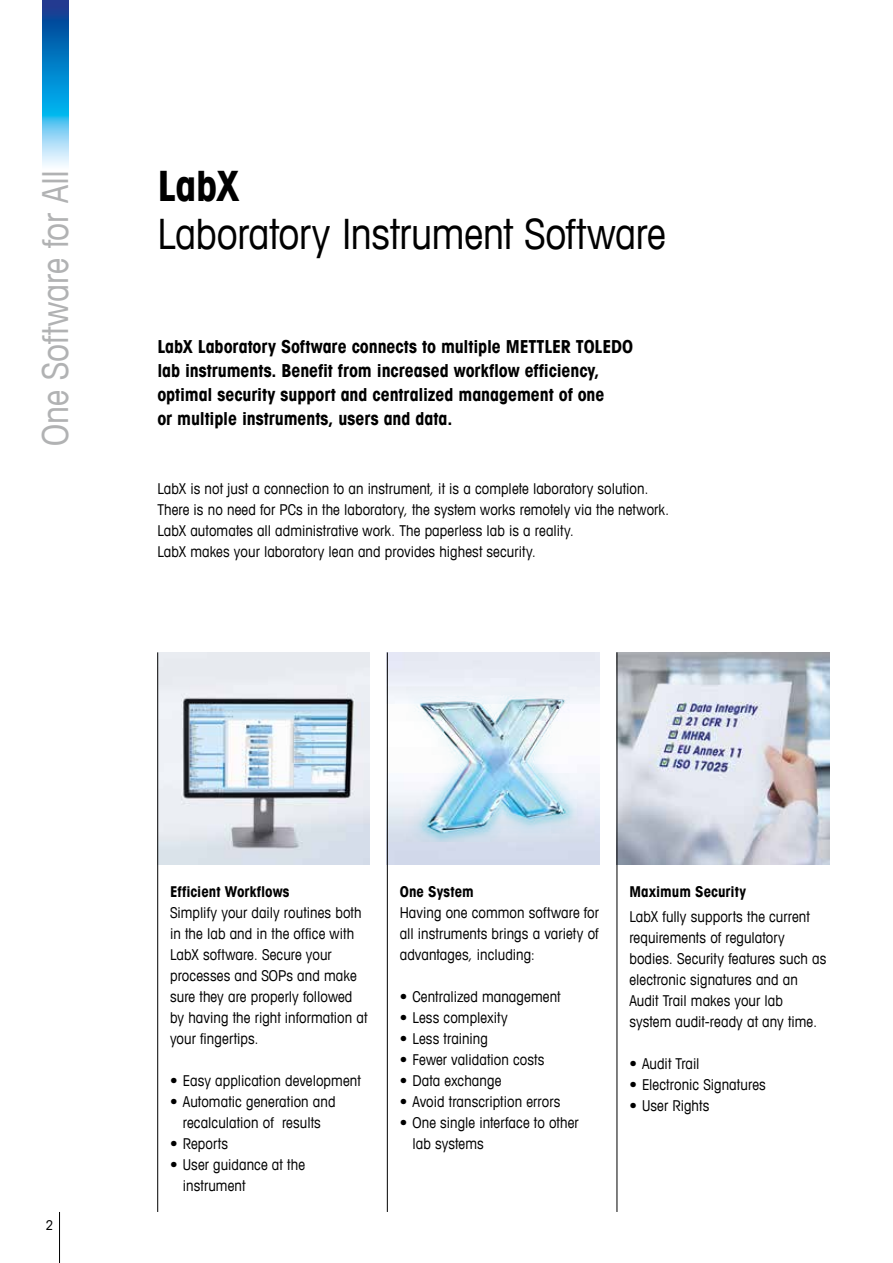
<style>
.page{position:relative;width:893px;height:1263px;background:#fff}
.page>*{position:absolute;margin:0;border:0;box-sizing:border-box;transform-origin:0 0}
.t1{font:condensed 42px "Avant Garde Com";letter-spacing:-.005em;color:#000}
.t2{font:700 condensed 42px "Avant Garde Com";color:#000}
.t3{font:condensed 36px "Avant Garde Com";letter-spacing:-.01em;color:#b1b2b3}
.t4{font:700 condensed 18px/24px "Avant Garde Com";letter-spacing:-.005em;color:#000}
.t5{font:condensed 15px/21px "Avant Garde Com";letter-spacing:.005em;color:#000}
.t6{font:700 condensed 15px "Avant Garde Com";letter-spacing:.005em;color:#000}
.t7{font:condensed 13.5px "Avant Garde Com";color:#000}
</style>
<div class="page">
<hr style="left:59px;top:1212px;width:1px;height:51px;background:#000">
<img style="left:43px;top:0;width:25px;height:166px">
<img style="left:618px;top:652px;width:211px;height:213px">
<img style="left:158px;top:652px;width:212px;height:213px">
<hr style="left:617px;top:652px;width:1px;height:560px;background:#000">
<hr style="left:387px;top:652px;width:1px;height:560px;background:#000">
<hr style="left:157px;top:652px;width:1px;height:560px;background:#000">
<img style="left:407px;top:671px;width:178px;height:170px">
<h2 class="t3" style="left:33px;top:446px;width:277px;rotate:-90deg">One Software for All</h2>
<h1 class="t2" style="left:157px;top:158px;width:84px">LabX</h1>
<h1 class="t1" style="left:157px;top:207px;width:510px">Laboratory Instrument Software</h1>
<p class="t4" style="left:157px;top:334px;width:477px">LabX Laboratory Software connects to multiple METTLER TOLEDO lab instruments. Benefit from increased workflow efficiency, optimal security support and centralized management of one<br>or multiple instruments, users and data.</p>
<p class="t5" style="left:157px;top:478px;width:513px">LabX is not just a connection to an instrument, it is a complete laboratory solution.<br>There is no need for PCs in the laboratory, the system works remotely via the network.<br>LabX automates all administrative work. The paperless lab is a reality.<br>LabX makes your laboratory lean and provides highest security.</p>
<p class="t7" style="left:46px;top:1217px;width:9px">2</p>
<p class="t6" style="left:170px;top:882px;width:121px">Efficient Workflows</p>
<p class="t5" style="left:170px;top:902px;width:199px">Simplify your daily routines both in the lab and in the office with<br>LabX software. Secure your processes and SOPs and make sure they are properly followed by having the right information at your fingertips.</p>
<p class="t5" style="left:170px;top:1070px;width:192px">• Easy application development</p>
<p class="t5" style="left:170px;top:1091px;width:167px;text-align:center">• Automatic generation and recalculation of results</p>
<p class="t5" style="left:170px;top:1133px;width:60px">• Reports</p>
<p class="t5" style="left:183px;top:1154px;width:124px;text-indent:-13px">• User guidance at the instrument</p>
<p class="t6" style="left:400px;top:882px;width:76px">One System</p>
<p class="t5" style="left:400px;top:902px;width:201px;text-align:justify">Having one common software for all instruments brings a variety of advantages, including:</p>
<p class="t5" style="left:400px;top:986px;width:162px">• Centralized management</p>
<p class="t5" style="left:400px;top:1007px;width:110px">• Less complexity</p>
<p class="t5" style="left:400px;top:1028px;width:90px">• Less training</p>
<p class="t5" style="left:400px;top:1049px;width:146px">• Fewer validation costs</p>
<p class="t5" style="left:400px;top:1070px;width:103px">• Data exchange</p>
<p class="t5" style="left:400px;top:1091px;width:162px">• Avoid transcription errors</p>
<p class="t5" style="left:412px;top:1112px;width:168px;text-indent:-13px">• One single interface to other lab systems</p>
<p class="t6" style="left:629px;top:882px;width:118px">Maximum Security</p>
<p class="t5" style="left:629px;top:906px;width:199px">LabX fully supports the current requirements of regulatory bodies. Security features such as electronic signatures and an<br>Audit Trail makes your lab system audit-ready at any time.</p>
<p class="t5" style="left:629px;top:1053px;width:72px">• Audit Trail</p>
<p class="t5" style="left:629px;top:1074px;width:138px">• Electronic Signatures</p>
<p class="t5" style="left:629px;top:1095px;width:82px">• User Rights</p>
</div>
